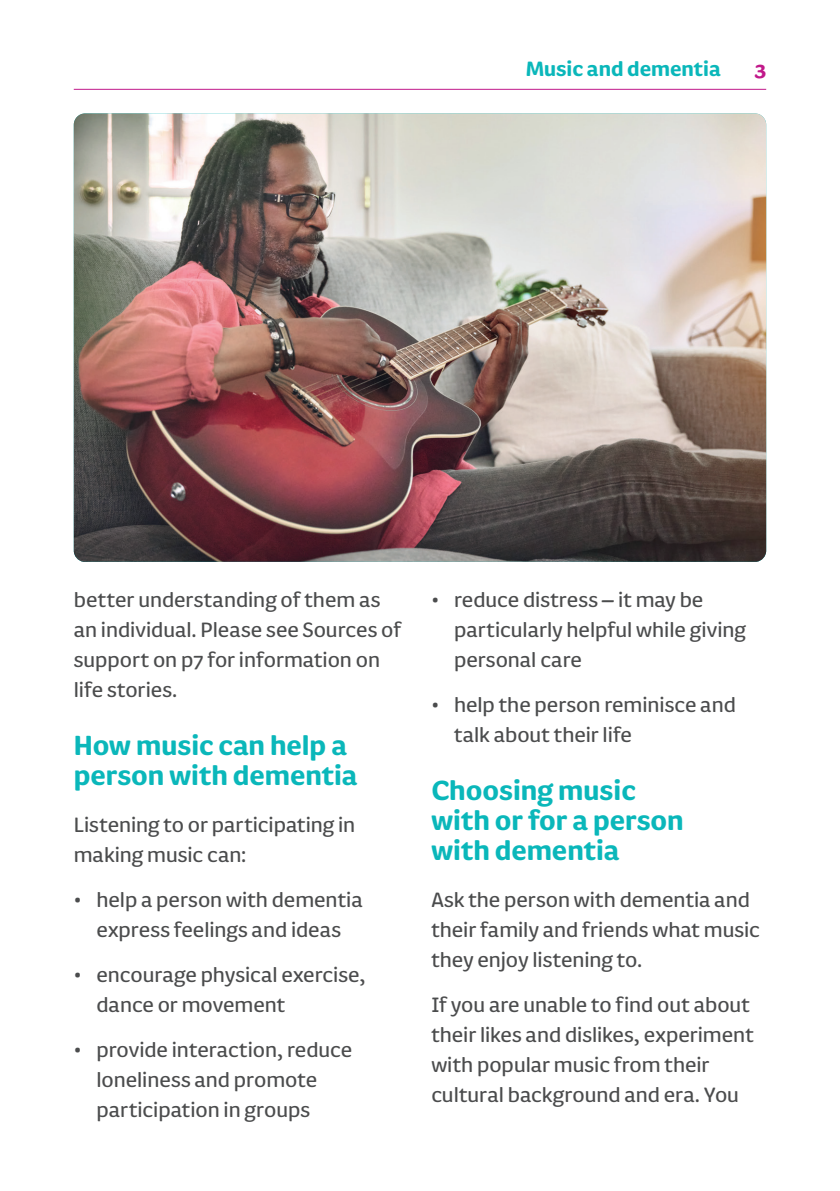
<style>
.page{position:relative;width:840px;height:1191px;background:#fff}
.page>*{position:absolute;margin:0;border:0;box-sizing:border-box;transform-origin:0 0}
.t1{font:700 32px/30px "FS Pimlico";color:#0ab7ba}
.t2{font:24px/30px "FS Pimlico";color:#4b4c4d}
.t3{font:700 24px "FS Pimlico";color:#0ab7ba}
.t4{font:700 24px "FS Pimlico";color:#c1198a}
</style>
<div class="page">
<hr style="left:74px;top:89px;width:691px;height:1px;background:#c1198a">
<img style="left:74px;top:113px;width:691px;height:449px">
<p class="t3" style="left:525px;top:51px;width:196px">Music and dementia</p>
<p class="t4" style="left:754px;top:51px;width:13px">3</p>
<p class="t2" style="left:74px;top:584px;width:329px">better understanding of them as an individual. Please see Sources of support on p7 for information on life stories.</p>
<h1 class="t1" style="left:74px;top:729px;width:285px">How music can help a person with dementia</h1>
<p class="t2" style="left:74px;top:809px;width:283px">Listening to or participating in making music can:</p>
<p class="t2" style="left:74px;top:884px;width:290px;text-align:center">• help a person with dementia express feelings and ideas</p>
<p class="t2" style="left:96px;top:959px;width:270px;text-indent:-23px">• encourage physical exercise, dance or movement</p>
<p class="t2" style="left:96px;top:1034px;width:257px;text-indent:-23px">• provide interaction, reduce loneliness and promote participation in groups</p>
<p class="t2" style="left:454px;top:584px;width:293px;text-indent:-23px">• reduce distress – it may be particularly helpful while giving personal care</p>
<p class="t2" style="left:454px;top:689px;width:283px;text-indent:-23px">• help the person reminisce and talk about their life</p>
<h1 class="t1" style="left:431px;top:774px;width:254px">Choosing music with or for a person with dementia</h1>
<p class="t2" style="left:431px;top:884px;width:330px">Ask the person with dementia and their family and friends what music they enjoy listening to.</p>
<p class="t2" style="left:431px;top:989px;width:324px">If you are unable to find out about their likes and dislikes, experiment with popular music from their cultural background and era. You</p>
</div>
